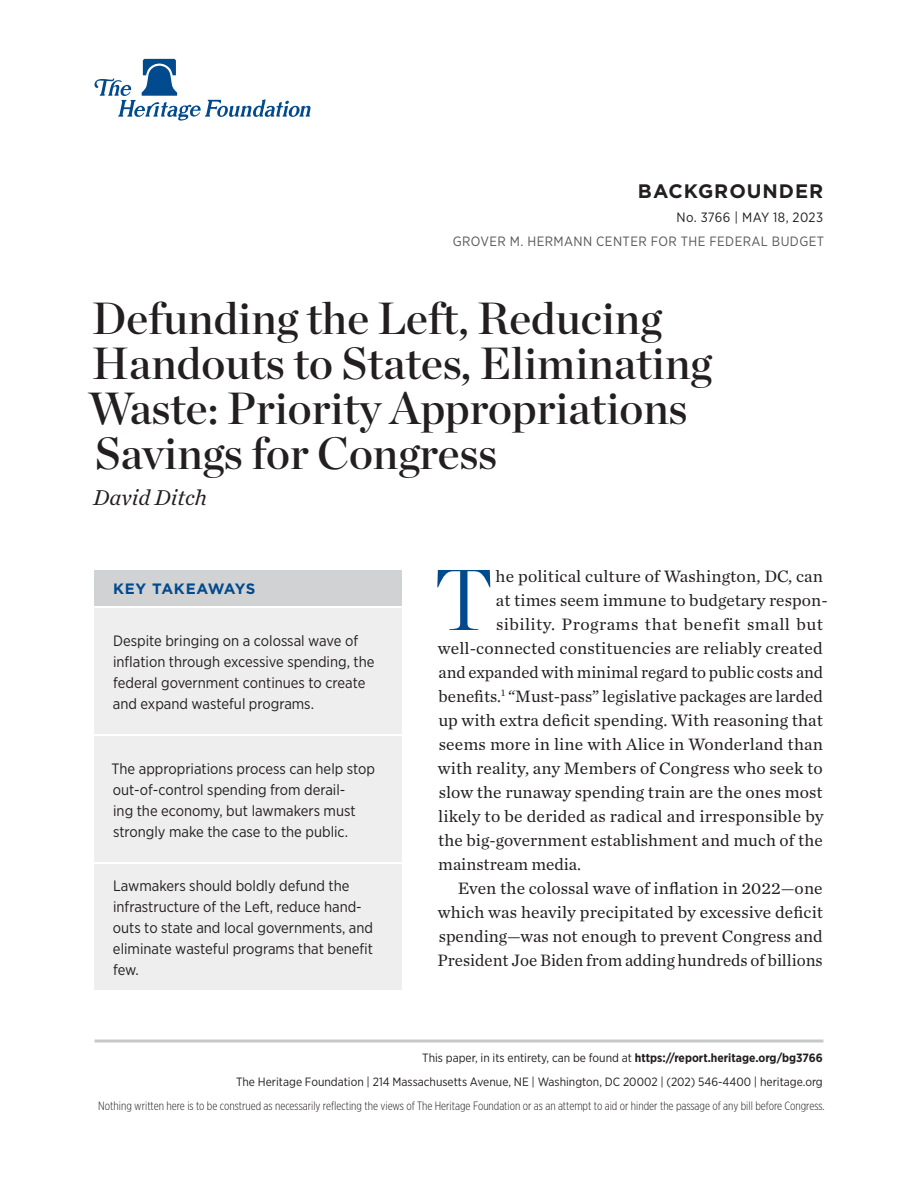
<style>
.page{position:relative;width:918px;height:1188px;background:#fff}
.page>*{position:absolute;margin:0;border:0;box-sizing:border-box;transform-origin:0 0}
.Body_Text___DROP_CAP{font:300 86.1px "Chronicle Display";color:#004a8d}
.Paper_Title{font:45px/45px "Chronicle Display Semi";color:#231f20}
.Byline{font:italic 22.5px "Chronicle Text G1";color:#231f20}
.t1{font:700 19.5px "Gotham";letter-spacing:.05em;color:#231f20}
.Body_Text___DROP_CAP-2{font:17.25px "Chronicle Text G1";letter-spacing:.005em;color:#231f20}
.Body_Text{font:17.25px/24px "Chronicle Text G1";color:#231f20;text-align:justify}
.Body_Text___DROP_CAP-3{font:17.25px "Chronicle Text G1";letter-spacing:.025em;color:#231f20}
.Key_Takeaways{font:15px/21px "Gotham Narrow";color:#231f20}
.Key_Takeaways___HEAD{font:700 15px "Gotham";letter-spacing:.03em;color:#004a8d}
.t2{font:13.5px "Gotham Narrow";letter-spacing:.03em;color:#57585a}
.t3{font:13.5px "Gotham Narrow";letter-spacing:.03em;color:#231f20}
.t4{font:12px/24px "Gotham Narrow";color:#231f20;text-align:right}
.t5{font:300 12px "Gotham X Narrow";color:#231f20}
.s1{font-weight:700}
</style>
<div class="page">
<hr style="left:94px;top:1040px;width:730px;height:2px;background:#c7c8ca">
<svg style="left:94px;top:59px;width:216px;height:62px"></svg>
<div style="left:94px;top:608px;width:308px;height:126px;background:#eeeeef"></div>
<div style="left:94px;top:570px;width:308px;height:36px;background:#d1d2d4"></div>
<div style="left:94px;top:736px;width:308px;height:126px;background:#eeeeef"></div>
<div style="left:94px;top:864px;width:308px;height:126px;background:#eeeeef"></div>
<p class="t1" style="left:638px;top:178px;width:187px">BACKGROUNDER</p>
<p class="t3" style="left:676px;top:209px;width:148px">No. 3766 | May 18, 2023</p>
<p class="t2" style="left:453px;top:233px;width:373px">GROVER M. HERMANN CENTER FOR THE FEDERAL BUDGET</p>
<p class="Paper_Title" style="left:88px;top:293px;width:625px">Defunding the Left, Reducing<br>Handouts to States, Eliminating<br>Waste: Priority Appropriations<br>Savings for Congress</p>
<p class="Byline" style="left:93px;top:481px;width:115px">David Ditch</p>
<p class="Key_Takeaways___HEAD" style="left:113px;top:579px;width:144px">KEY TAKEAWAYS</p>
<p class="Key_Takeaways" style="left:113px;top:630px;width:263px">Despite bringing on a colossal wave of inflation through excessive spending, the federal government continues to create and expand wasteful programs.</p>
<p class="Key_Takeaways" style="left:112px;top:758px;width:265px">The appropriations process can help stop out-of-control spending from derail-<br>ing the economy, but lawmakers must strongly make the case to the public.</p>
<p class="Key_Takeaways" style="left:113px;top:875px;width:262px">Lawmakers should boldly defund the infrastructure of the Left, reduce hand&shy;outs to state and local governments, and eliminate wasteful programs that benefit few.</p>
<p class="Body_Text___DROP_CAP" style="left:434px;top:534px;width:60px">T</p>
<p class="Body_Text___DROP_CAP-2" style="left:496px;top:563px;width:329px">he political culture of Washington, DC, can</p>
<p class="Body_Text___DROP_CAP-2" style="left:496px;top:587px;width:333px">at times seem immune to budgetary respon-</p>
<p class="Body_Text___DROP_CAP-3" style="left:496px;top:611px;width:329px">sibility. Programs that benefit small but</p>
<p class="Body_Text___DROP_CAP-2" style="left:438px;top:635px;width:386px">well-connected constituencies are reliably created</p>
<p class="Body_Text___DROP_CAP-2" style="left:439px;top:659px;width:386px">and expanded with minimal regard to public costs and</p>
<p class="Body_Text___DROP_CAP-2" style="left:438px;top:683px;width:386px">benefits.<sup>1</sup> “Must-pass” legislative packages are larded</p>
<p class="Body_Text___DROP_CAP-2" style="left:438px;top:707px;width:386px">up with extra deficit spending. With reasoning that</p>
<p class="Body_Text___DROP_CAP-2" style="left:439px;top:731px;width:386px">seems more in line with Alice in Wonderland than</p>
<p class="Body_Text___DROP_CAP-2" style="left:438px;top:755px;width:386px">with reality, any Members of Congress who seek to</p>
<p class="Body_Text___DROP_CAP-2" style="left:439px;top:779px;width:386px">slow the runaway spending train are the ones most</p>
<p class="Body_Text___DROP_CAP-2" style="left:438px;top:803px;width:387px">likely to be derided as radical and irresponsible by</p>
<p class="Body_Text___DROP_CAP-2" style="left:438px;top:827px;width:386px">the big-government establishment and much of the</p>
<p class="Body_Text___DROP_CAP-2" style="left:438px;top:851px;width:144px">mainstream media.</p>
<p class="Body_Text" style="left:438px;top:875px;width:387px;text-indent:20px">Even the colossal wave of inflation in 2022—one which was heavily precipitated by excessive deficit spending—was not enough to prevent Congress and President Joe Biden from adding hundreds of billions</p>
<p class="t4" style="left:236px;top:1046px;width:588px">This paper, in its entirety, can be found at <span class="s1">https://report.heritage.org/bg3766<br></span>The Heritage Foundation | 214 Massachusetts Avenue, NE | Washington, DC 20002 | (202) 546-4400 | heritage.org</p>
<p class="t5" style="left:98px;top:1099px;width:728px">Nothing written here is to be construed as necessarily reflecting the views of The Heritage Foundation or as an attempt to aid or hinder the passage of any bill before Congress.</p>
</div>
